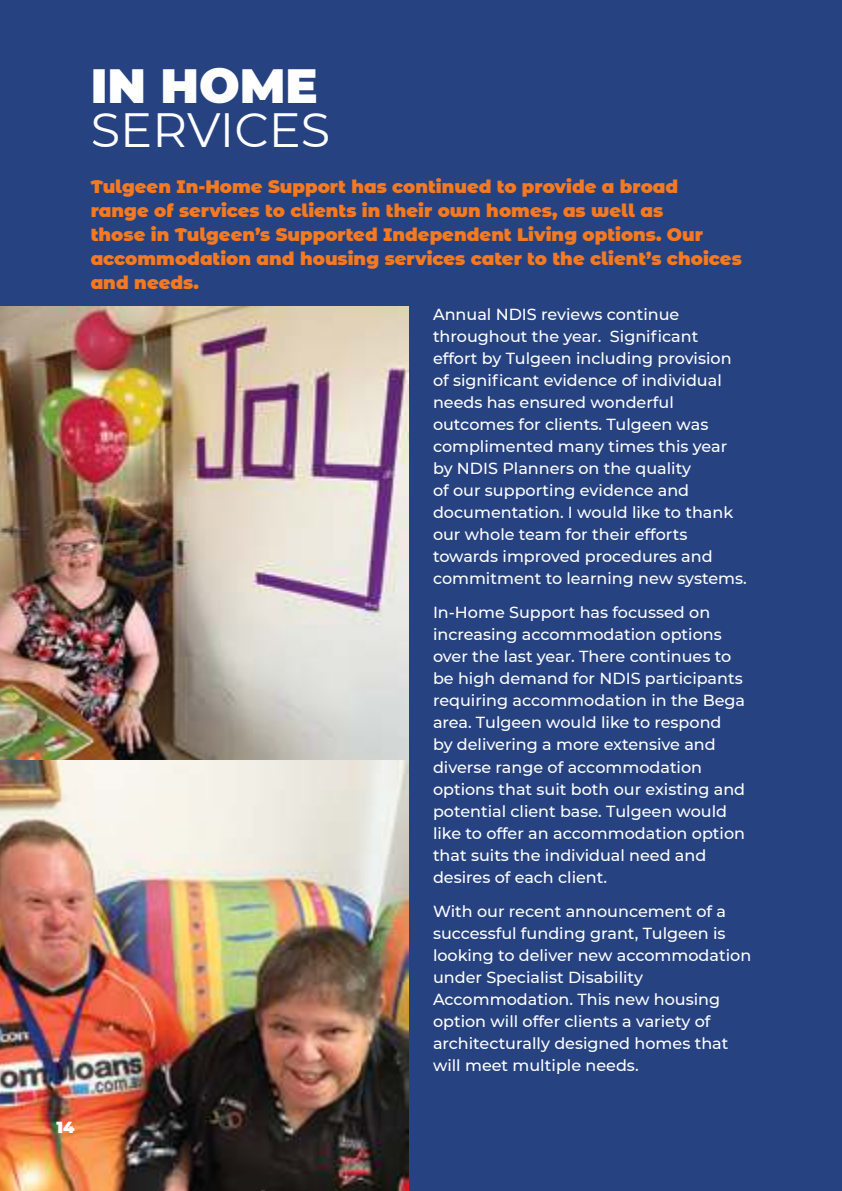
<style>
.page{position:relative;width:842px;height:1191px;background:#264281}
.page>*{position:absolute;margin:0;border:0;box-sizing:border-box;transform-origin:0 0}
.t1{font:48px "Montserrat";color:#fff}
.t2{font:900 48px "Montserrat";color:#fff}
.t3{font:900 18px/24px "Montserrat Alternates";color:#f47920}
.t4{font:500 16px/22px "Montserrat";color:#fff}
.t5{font:900 16px "Montserrat Alternates";color:#fff}
</style>
<div class="page">
<img style="left:0;top:760px;width:409px;height:431px">
<img style="left:0;top:306px;width:409px;height:454px">
<h1 class="t2" style="left:91px;top:50px;width:229px">IN HOME</h1>
<h1 class="t1" style="left:91px;top:111px;width:241px">SERVICES</h1>
<p class="t3" style="left:91px;top:176px;width:653px">Tulgeen In-Home Support has continued to provide a broad<br>range of services to clients in their own homes, as well as<br>those in Tulgeen’s Supported Independent Living options. Our accommodation and housing services cater to the client’s choices and needs.</p>
<p class="t4" style="left:433px;top:303px;width:315px">Annual NDIS reviews continue throughout the year. Significant effort by Tulgeen including provision of significant evidence of individual needs has ensured wonderful outcomes for clients. Tulgeen was complimented many times this year by NDIS Planners on the quality<br>of our supporting evidence and documentation. I would like to thank our whole team for their efforts towards improved procedures and commitment to learning new systems.</p>
<p class="t4" style="left:433px;top:602px;width:314px">In-Home Support has focussed on increasing accommodation options over the last year. There continues to be high demand for NDIS participants requiring accommodation in the Bega area. Tulgeen would like to respond<br>by delivering a more extensive and diverse range of accommodation options that suit both our existing and potential client base. Tulgeen would like to offer an accommodation option that suits the individual need and desires of each client.</p>
<p class="t4" style="left:433px;top:900px;width:320px">With our recent announcement of a successful funding grant, Tulgeen is looking to deliver new accommodation under Specialist Disability Accommodation. This new housing option will offer clients a variety of architecturally designed homes that will meet multiple needs.</p>
<p class="t5" style="left:56px;top:1120px;width:20px">14</p>
</div>
